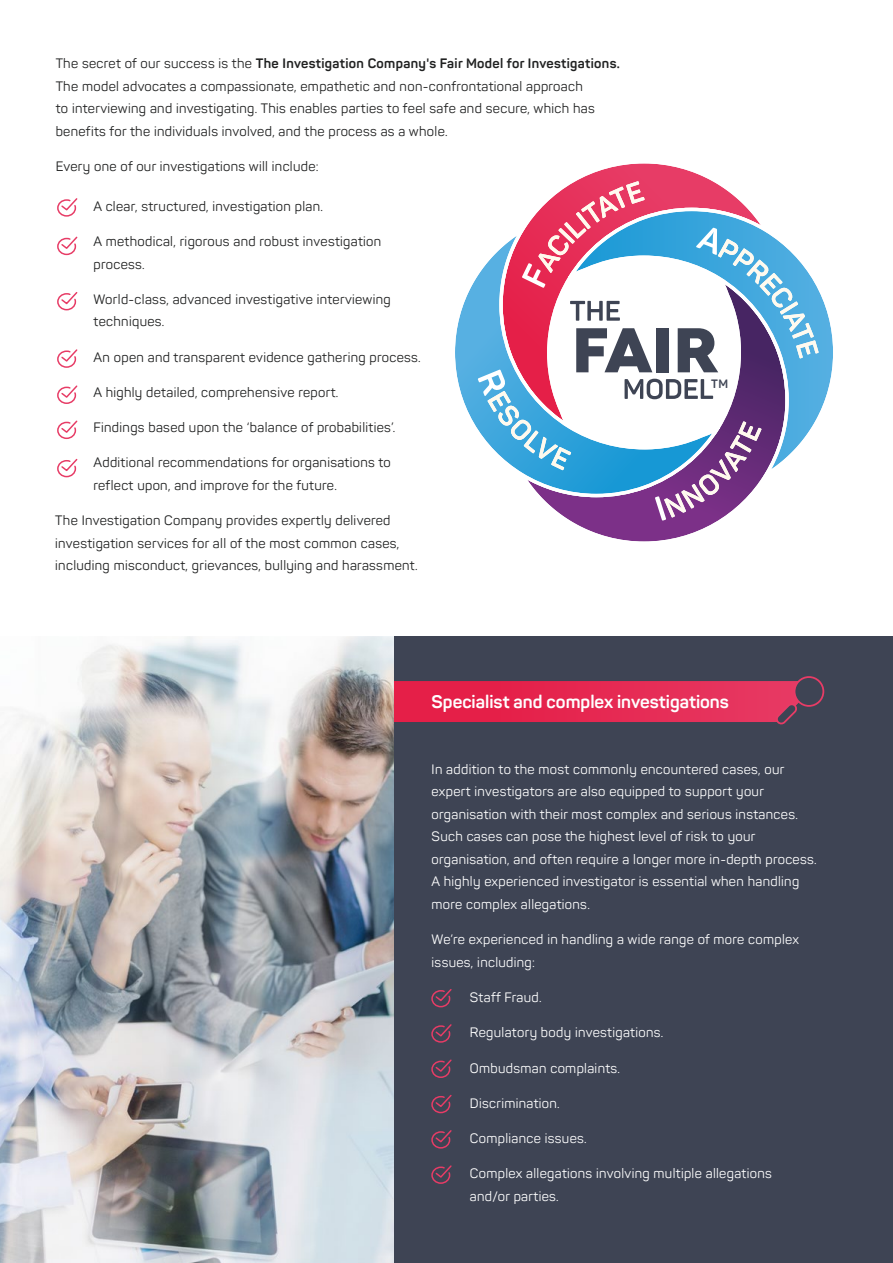
<style>
.page{position:relative;width:893px;height:1263px;background:#fff}
.page>*{position:absolute;margin:0;border:0;box-sizing:border-box;transform-origin:0 0}
.t1{font:700 18px "Panton";color:#fff}
.t2{font:13.5px/22.5px "Panton";letter-spacing:.025em;color:#202121}
.t3{font:13.5px/22.5px "Panton";letter-spacing:.025em;color:#fff}
.t4{font:700 12px "Panton";color:#3e4454}
.s1{font-weight:700}
</style>
<div class="page">
<div style="left:393px;top:636px;width:500px;height:627px;background:#3e4454"></div>
<svg style="left:57px;top:198px;width:21px;height:19px"></svg>
<svg style="left:57px;top:236px;width:21px;height:20px"></svg>
<img style="left:0;top:636px;width:393px;height:627px">
<svg style="left:57px;top:292px;width:21px;height:19px"></svg>
<svg style="left:57px;top:349px;width:21px;height:19px"></svg>
<svg style="left:57px;top:385px;width:21px;height:19px"></svg>
<svg style="left:57px;top:420px;width:21px;height:20px"></svg>
<svg style="left:57px;top:458px;width:21px;height:20px"></svg>
<svg style="left:571px;top:521px;width:146px;height:21px;fill:#7c3088"></svg>
<svg style="left:576px;top:163px;width:136px;height:18px;fill:#e73c66"></svg>
<svg style="left:819px;top:291px;width:14px;height:123px;fill:#55afe2"></svg>
<svg style="left:455px;top:276px;width:23px;height:153px;fill:#57b0e2"></svg>
<svg style="left:478px;top:181px;width:341px;height:340px"></svg>
<svg style="left:431px;top:989px;width:21px;height:19px"></svg>
<svg style="left:431px;top:1024px;width:21px;height:19px"></svg>
<svg style="left:431px;top:1059px;width:21px;height:19px"></svg>
<svg style="left:431px;top:1094px;width:21px;height:20px"></svg>
<svg style="left:431px;top:1130px;width:21px;height:19px"></svg>
<svg style="left:431px;top:1165px;width:21px;height:19px"></svg>
<svg style="left:794px;top:677px;width:29px;height:29px"></svg>
<div style="left:794px;top:676px;width:30px;height:31px;border:2px solid #e73c66;border-radius:50%"></div>
<svg style="left:394px;top:681px;width:423px;height:44px;background:#d12c52"></svg>
<p class="t2" style="left:56px;top:52px;width:566px">The secret of our success is the <span class="s1">The Investigation Company's Fair Model for Investigations.<br></span>The model advocates a compassionate, empathetic and non-confrontational approach<br>to interviewing and investigating. This enables parties to feel safe and secure, which has benefits for the individuals involved, and the process as a whole.</p>
<p class="t2" style="left:56px;top:155px;width:265px">Every one of our investigations will include:</p>
<p class="t2" style="left:94px;top:195px;width:231px">A clear, structured, investigation plan.</p>
<p class="t2" style="left:94px;top:230px;width:289px">A methodical, rigorous and robust investigation process.</p>
<p class="t2" style="left:94px;top:288px;width:299px">World-class, advanced investigative interviewing techniques.</p>
<p class="t2" style="left:94px;top:345px;width:329px">An open and transparent evidence gathering process.</p>
<p class="t2" style="left:94px;top:381px;width:246px">A highly detailed, comprehensive report.</p>
<p class="t2" style="left:94px;top:416px;width:303px">Findings based upon the ‘balance of probabilities’.</p>
<p class="t2" style="left:94px;top:451px;width:299px">Additional recommendations for organisations to reflect upon, and improve for the future.</p>
<p class="t2" style="left:55px;top:509px;width:364px">The Investigation Company provides expertly delivered investigation services for all of the most common cases, including misconduct, grievances, bullying and harassment.</p>
<p class="t4" style="left:711px;top:376px;width:18px">TM</p>
<h1 class="t1" style="left:432px;top:691px;width:299px">Specialist and complex investigations</h1>
<p class="t3" style="left:432px;top:758px;width:387px">In addition to the most commonly encountered cases, our expert investigators are also equipped to support your organisation with their most complex and serious instances.<br>Such cases can pose the highest level of risk to your organisation, and often require a longer more in-depth process.<br>A highly experienced investigator is essential when handling more complex allegations.</p>
<p class="t3" style="left:432px;top:928px;width:369px">We’re experienced in handling a wide range of more complex issues, including:</p>
<p class="t3" style="left:470px;top:986px;width:73px">Staff Fraud.</p>
<p class="t3" style="left:470px;top:1021px;width:195px">Regulatory body investigations.</p>
<p class="t3" style="left:470px;top:1056px;width:152px">Ombudsman complaints.</p>
<p class="t3" style="left:470px;top:1092px;width:91px">Discrimination.</p>
<p class="t3" style="left:470px;top:1127px;width:118px">Compliance issues.</p>
<p class="t3" style="left:470px;top:1162px;width:303px">Complex allegations involving multiple allegations and/or parties.</p>
</div>
